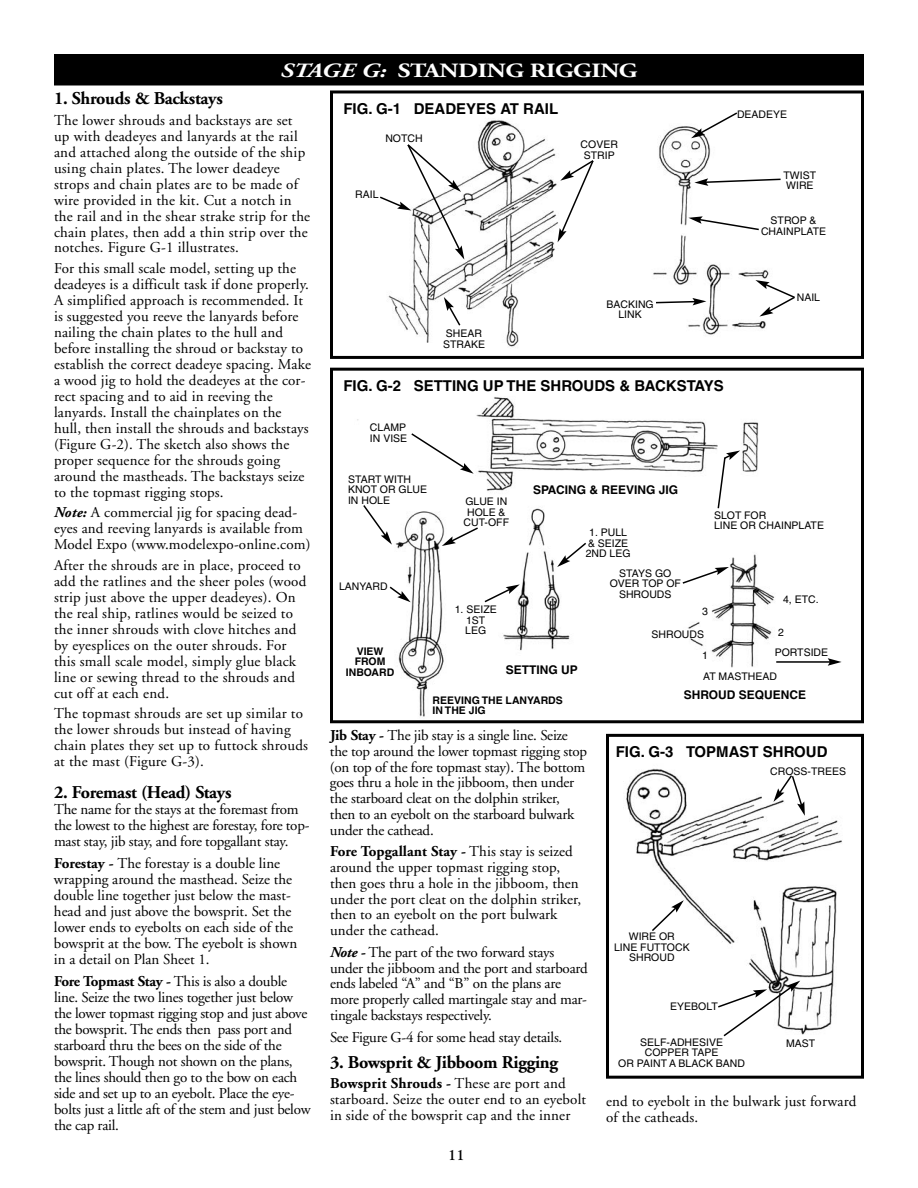
<style>
.page{position:relative;width:918px;height:1188px;background:#fff}
.page>*{position:absolute;margin:0;border:0;box-sizing:border-box;transform-origin:0 0}
.t1{font:700 20.25px "Adobe Garamond";letter-spacing:-.015em;color:#fff;scale:1.25 1}
.t2{font:700 18px "Adobe Garamond";letter-spacing:-.015em;color:#000}
.t3{font:15px/16px "Adobe Garamond";letter-spacing:.01em;color:#000}
.t4{font:15px/16px "Adobe Garamond";letter-spacing:-.015em;color:#000}
.t5{font:700 15px "Helvetica";color:#000}
.t6{font:700 15px "Goudy";color:#000}
.t7{font:700 12px "Helvetica";color:#000}
.t8{font:10.5px/10.5px "Helvetica";color:#000;text-align:center}
.t9{font:700 10.5px/10.5px "Helvetica";color:#000;text-align:center}
.s1{font-style:italic}
.s2{font-weight:700;font-style:italic}
.s3{font-weight:700}
</style>
<div class="page">
<div style="left:54px;top:54px;width:810px;height:32px;background:#000"></div>
<img style="left:388px;top:120px;width:381px;height:227px">
<div style="left:330px;top:90px;width:534px;height:269px;border:3px solid #000"></div>
<img style="left:357px;top:397px;width:471px;height:320px">
<div style="left:330px;top:368px;width:534px;height:355px;border:3px solid #000"></div>
<img style="left:626px;top:768px;width:216px;height:267px">
<div style="left:606px;top:734px;width:258px;height:345px;border:3px solid #000"></div>
<svg style="left:691px;top:112px;width:48px;height:26px"></svg>
<svg style="left:694px;top:178px;width:87px;height:8px"></svg>
<svg style="left:688px;top:216px;width:72px;height:15px"></svg>
<svg style="left:558px;top:159px;width:37px;height:83px"></svg>
<svg style="left:654px;top:298px;width:52px;height:7px"></svg>
<svg style="left:755px;top:280px;width:40px;height:37px"></svg>
<svg style="left:444px;top:297px;width:18px;height:30px"></svg>
<svg style="left:380px;top:143px;width:84px;height:117px"></svg>
<svg style="left:717px;top:451px;width:23px;height:59px"></svg>
<svg style="left:410px;top:432px;width:64px;height:42px"></svg>
<svg style="left:362px;top:503px;width:30px;height:42px"></svg>
<svg style="left:442px;top:526px;width:38px;height:20px"></svg>
<svg style="left:388px;top:585px;width:23px;height:17px"></svg>
<svg style="left:483px;top:584px;width:37px;height:20px"></svg>
<svg style="left:557px;top:541px;width:31px;height:26px"></svg>
<svg style="left:681px;top:567px;width:48px;height:18px"></svg>
<hr style="left:776px;top:661px;width:54px;height:2px;background:#000">
<svg style="left:828px;top:658px;width:14px;height:8px"></svg>
<svg style="left:773px;top:774px;width:32px;height:42px"></svg>
<svg style="left:650px;top:900px;width:34px;height:33px"></svg>
<svg style="left:716px;top:981px;width:84px;height:56px"></svg>
<h1 class="t1" style="left:280px;top:62px;width:287px"><span class="s1">STAGE G:</span> STANDING RIGGING</h1>
<p class="t5" style="left:343px;top:103px;width:216px">FIG. G-1 DEADEYES AT RAIL</p>
<p class="t8" style="left:737px;top:110px;width:52px">DEADEYE</p>
<p class="t2" style="left:54px;top:91px;width:170px">1. Shrouds &amp; Backstays</p>
<p class="t3" style="left:54px;top:113px;width:258px">The lower shrouds and backstays are set up with deadeyes and lanyards at the rail and attached along the outside of the ship using chain plates. The lower deadeye strops and chain plates are to be made of wire provided in the kit. Cut a notch in the rail and in the shear strake strip for the chain plates, then add a thin strip over the notches. Figure G-1 illustrates.</p>
<p class="t3" style="left:54px;top:262px;width:259px">For this small scale model, setting up the deadeyes is a difficult task if done properly.<br>A simplified approach is recommended. It is suggested you reeve the lanyards before nailing the chain plates to the hull and before installing the shroud or backstay to establish the correct deadeye spacing. Make a wood jig to hold the deadeyes at the cor&shy;rect spacing and to aid in reeving the lanyards. Install the chainplates on the hull, then install the shrouds and backstays (Figure G-2). The sketch also shows the proper sequence for the shrouds going around the mastheads. The backstays seize to the topmast rigging stops.</p>
<p class="t3" style="left:54px;top:506px;width:258px"><span class="s2">Note:</span> A commercial jig for spacing dead&shy;eyes and reeving lanyards is available from<br>Model Expo (www.modelexpo-online.com)</p>
<p class="t3" style="left:54px;top:558px;width:254px">After the shrouds are in place, proceed to add the ratlines and the sheer poles (wood strip just above the upper deadeyes). On the real ship, ratlines would be seized to the inner shrouds with clove hitches and by eyesplices on the outer shrouds. For this small scale model, simply glue black line or sewing thread to the shrouds and cut off at each end.</p>
<p class="t3" style="left:54px;top:707px;width:256px">The topmast shrouds are set up similar to the lower shrouds but instead of having chain plates they set up to futtock shrouds at the mast (Figure G-3).</p>
<p class="t2" style="left:54px;top:785px;width:179px">2. Foremast (Head) Stays</p>
<p class="t4" style="left:54px;top:802px;width:257px">The name for the stays at the foremast from the lowest to the highest are forestay, fore top&shy;mast stay, jib stay, and fore topgallant stay.</p>
<p class="t3" style="left:54px;top:856px;width:245px"><span class="s3">Forestay -</span> The forestay is a double line wrapping around the masthead. Seize the double line together just below the mast&shy;head and just above the bowsprit. Set the lower ends to eyebolts on each side of the bowsprit at the bow. The eyebolt is shown in a detail on Plan Sheet 1.</p>
<p class="t4" style="left:54px;top:975px;width:258px"><span class="s3">Fore Topmast Stay -</span> This is also a double line. Seize the two lines together just below the lower topmast rigging stop and just above the bowsprit. The ends then pass port and starboard thru the bees on the side of the bowsprit. Though not shown on the plans, the lines should then go to the bow on each side and set up to an eyebolt. Place the eye&shy;bolts just a little aft of the stem and just below the cap rail.</p>
<p class="t8" style="left:385px;top:134px;width:39px">NOTCH</p>
<p class="t8" style="left:581px;top:140px;width:39px">COVER<br>STRIP</p>
<p class="t8" style="left:784px;top:171px;width:34px;text-align:left">TWIST<br>WIRE</p>
<p class="t8" style="left:355px;top:190px;width:25px">RAIL</p>
<p class="t8" style="left:761px;top:216px;width:67px">STROP &amp;<br>CHAINPLATE</p>
<p class="t8" style="left:797px;top:293px;width:25px">NAIL</p>
<p class="t8" style="left:607px;top:300px;width:49px">BACKING<br>LINK</p>
<p class="t8" style="left:443px;top:329px;width:44px;text-align:left">SHEAR<br>STRAKE</p>
<p class="t5" style="left:343px;top:380px;width:382px">FIG. G-2 SETTING UP THE SHROUDS &amp; BACKSTAYS</p>
<p class="t8" style="left:370px;top:423px;width:39px;text-align:left">CLAMP<br>IN VISE</p>
<p class="t8" style="left:348px;top:475px;width:81px;text-align:left">START WITH<br>KNOT OR GLUE<br>IN HOLE</p>
<p class="t7" style="left:533px;top:485px;width:147px">SPACING &amp; REEVING JIG</p>
<p class="t8" style="left:464px;top:497px;width:47px">GLUE IN<br>HOLE &amp;<br>CUT-OFF</p>
<p class="t8" style="left:714px;top:511px;width:112px;text-align:left">SLOT FOR<br>LINE OR CHAINPLATE</p>
<p class="t8" style="left:586px;top:528px;width:46px">1. PULL &amp; SEIZE<br>2ND LEG</p>
<p class="t8" style="left:610px;top:569px;width:73px">STAYS GO<br>OVER TOP OF<br>SHROUDS</p>
<p class="t8" style="left:652px;top:630px;width:54px">SHROUDS</p>
<p class="t8" style="left:703px;top:672px;width:75px">AT MASTHEAD</p>
<p class="t8" style="left:339px;top:582px;width:50px">LANYARD</p>
<p class="t8" style="left:783px;top:595px;width:37px">4, ETC.</p>
<p class="t8" style="left:455px;top:605px;width:44px">1. SEIZE<br>1ST<br>LEG</p>
<p class="t8" style="left:702px;top:607px;width:7px">3</p>
<p class="t8" style="left:702px;top:651px;width:7px">1</p>
<p class="t8" style="left:778px;top:628px;width:7px">2</p>
<p class="t9" style="left:346px;top:647px;width:50px">VIEW<br>FROM<br>INBOARD</p>
<p class="t8" style="left:775px;top:648px;width:55px">PORTSIDE</p>
<p class="t7" style="left:506px;top:665px;width:74px">SETTING UP</p>
<p class="t7" style="left:684px;top:690px;width:124px">SHROUD SEQUENCE</p>
<p class="t9" style="left:433px;top:696px;width:132px;text-align:left">REEVING THE LANYARDS<br>IN THE JIG</p>
<p class="t4" style="left:330px;top:729px;width:259px"><span class="s3">Jib Stay -</span> The jib stay is a single line. Seize the top around the lower topmast rigging stop (on top of the fore topmast stay). The bottom goes thru a hole in the jibboom, then under the starboard cleat on the dolphin striker, then to an eyebolt on the starboard bulwark under the cathead.</p>
<p class="t3" style="left:330px;top:845px;width:253px"><span class="s3">Fore Topgallant Stay -</span> This stay is seized around the upper topmast rigging stop, then goes thru a hole in the jibboom, then under the port cleat on the dolphin striker, then to an eyebolt on the port bulwark under the cathead.</p>
<p class="t4" style="left:330px;top:945px;width:259px"><span class="s2">Note -</span> The part of the two forward stays under the jibboom and the port and starboard ends labeled “A” and “B” on the plans are more properly called martingale stay and mar&shy;tingale backstays respectively.</p>
<p class="t4" style="left:330px;top:1030px;width:234px">See Figure G-4 for some head stay details.</p>
<p class="t2" style="left:330px;top:1055px;width:230px">3. Bowsprit &amp; Jibboom Rigging</p>
<p class="t3" style="left:330px;top:1077px;width:258px"><span class="s3">Bowsprit Shrouds -</span> These are port and starboard. Seize the outer end to an eyebolt in side of the bowsprit cap and the inner</p>
<p class="t5" style="left:616px;top:746px;width:213px">FIG. G-3 TOPMAST SHROUD</p>
<p class="t8" style="left:770px;top:767px;width:77px">CROSS-TREES</p>
<p class="t8" style="left:614px;top:933px;width:77px">WIRE OR<br>LINE FUTTOCK<br>SHROUD</p>
<p class="t8" style="left:670px;top:1002px;width:49px">EYEBOLT</p>
<p class="t8" style="left:640px;top:1038px;width:84px">SELF-ADHESIVE</p>
<p class="t8" style="left:786px;top:1039px;width:31px">MAST</p>
<p class="t8" style="left:618px;top:1048px;width:128px">COPPER TAPE<br>OR PAINT A BLACK BAND</p>
<p class="t3" style="left:606px;top:1095px;width:252px">end to eyebolt in the bulwark just forward of the catheads.</p>
<p class="t6" style="left:448px;top:1146px;width:18px">11</p>
</div>
